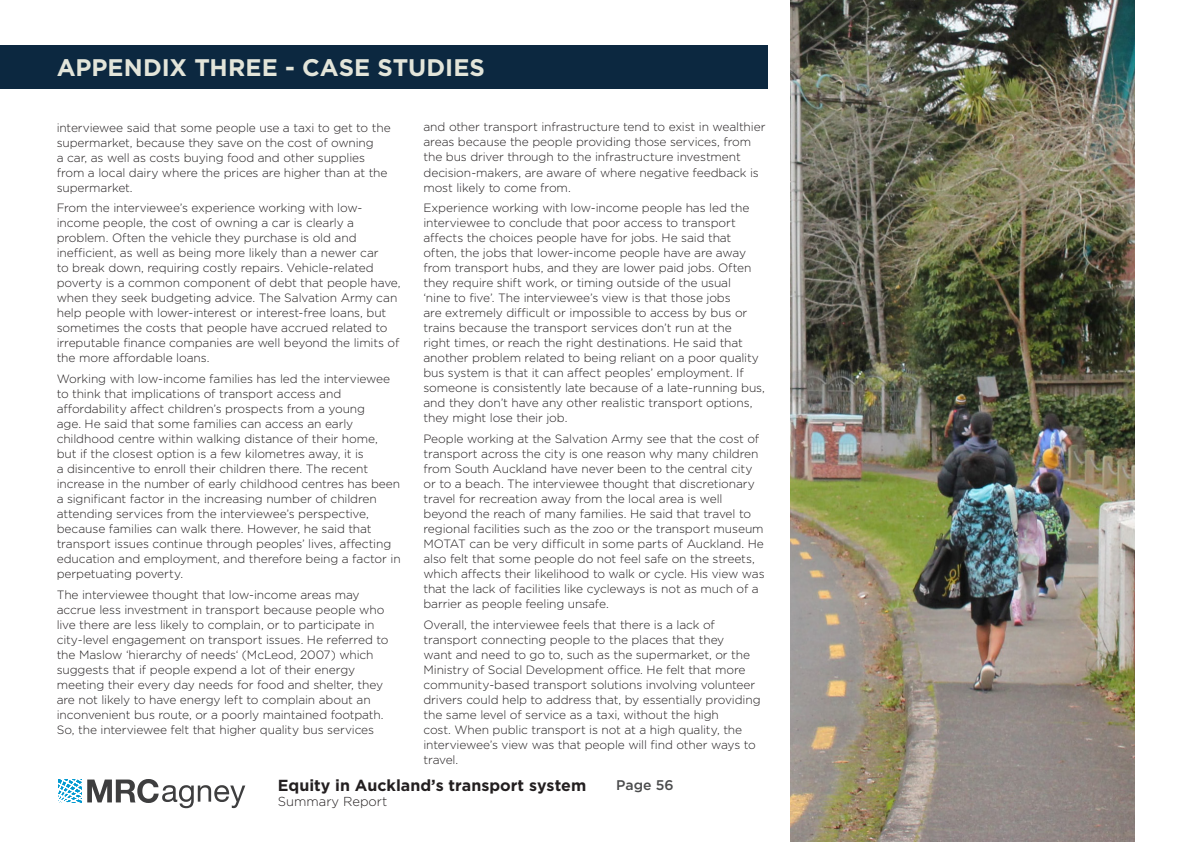
<style>
.page{position:relative;width:1191px;height:842px;background:#fff}
.page>*{position:absolute;margin:0;border:0;box-sizing:border-box;transform-origin:0 0}
.t1{font:700 24px "Gotham";color:#e3e5da}
.t2{font:700 16px "Gotham";color:#231f20}
.t3{font:500 14px "Gotham";color:#4b4c4d}
.t4{font:300 13px "Gotham";color:#231f20}
.Body{font:300 12px/15px "Gotham";letter-spacing:-.01em;color:#231f20}
</style>
<div class="page">
<svg style="left:58px;top:779px;width:187px;height:29px"></svg>
<div style="left:0;top:45px;width:767px;height:44px;background:#0c2840"></div>
<img style="left:790px;top:0;width:344px;height:842px">
<h1 class="t1" style="left:57px;top:54px;width:430px">APPENDIX THREE - CASE STUDIES</h1>
<p class="Body" style="left:57px;top:119px;width:335px">interviewee said that some people use a taxi to get to the supermarket, because they save on the cost of owning<br>a car, as well as costs buying food and other supplies from a local dairy where the prices are higher than at the supermarket.</p>
<p class="Body" style="left:57px;top:200px;width:345px">From the interviewee’s experience working with low&shy;income people, the cost of owning a car is clearly a problem. Often the vehicle they purchase is old and inefficient, as well as being more likely than a newer car<br>to break down, requiring costly repairs. Vehicle-related poverty is a common component of debt that people have, when they seek budgeting advice. The Salvation Army can help people with lower-interest or interest-free loans, but sometimes the costs that people have accrued related to irreputable finance companies are well beyond the limits of the more affordable loans.</p>
<p class="Body" style="left:57px;top:371px;width:345px">Working with low-income families has led the interviewee to think that implications of transport access and affordability affect children’s prospects from a young<br>age. He said that some families can access an early childhood centre within walking distance of their home, but if the closest option is a few kilometres away, it is<br>a disincentive to enroll their children there. The recent increase in the number of early childhood centres has been a significant factor in the increasing number of children attending services from the interviewee’s perspective, because families can walk there. However, he said that transport issues continue through peoples’ lives, affecting education and employment, and therefore being a factor in perpetuating poverty.</p>
<p class="Body" style="left:57px;top:586px;width:333px">The interviewee thought that low-income areas may accrue less investment in transport because people who live there are less likely to complain, or to participate in city-level engagement on transport issues. He referred to the Maslow ‘hierarchy of needs‘ (McLeod, 2007) which suggests that if people expend a lot of their energy meeting their every day needs for food and shelter, they are not likely to have energy left to complain about an inconvenient bus route, or a poorly maintained footpath.<br>So, the interviewee felt that higher quality bus services</p>
<p class="Body" style="left:423px;top:119px;width:343px">and other transport infrastructure tend to exist in wealthier areas because the people providing those services, from the bus driver through to the infrastructure investment decision-makers, are aware of where negative feedback is most likely to come from.</p>
<p class="Body" style="left:423px;top:200px;width:343px">Experience working with low-income people has led the interviewee to conclude that poor access to transport affects the choices people have for jobs. He said that often, the jobs that lower-income people have are away from transport hubs, and they are lower paid jobs. Often they require shift work, or timing outside of the usual<br>‘nine to five’. The interviewee’s view is that those jobs<br>are extremely difficult or impossible to access by bus or trains because the transport services don’t run at the<br>right times, or reach the right destinations. He said that another problem related to being reliant on a poor quality bus system is that it can affect peoples’ employment. If someone is consistently late because of a late-running bus, and they don’t have any other realistic transport options, they might lose their job.</p>
<p class="Body" style="left:423px;top:431px;width:343px">People working at the Salvation Army see that the cost of transport across the city is one reason why many children from South Auckland have never been to the central city or to a beach. The interviewee thought that discretionary travel for recreation away from the local area is well beyond the reach of many families. He said that travel to regional facilities such as the zoo or the transport museum MOTAT can be very difficult in some parts of Auckland. He also felt that some people do not feel safe on the streets, which affects their likelihood to walk or cycle. His view was that the lack of facilities like cycleways is not as much of a barrier as people feeling unsafe.</p>
<p class="Body" style="left:423px;top:616px;width:338px">Overall, the interviewee feels that there is a lack of transport connecting people to the places that they<br>want and need to go to, such as the supermarket, or the Ministry of Social Development office. He felt that more community-based transport solutions involving volunteer drivers could help to address that, by essentially providing the same level of service as a taxi, without the high<br>cost. When public transport is not at a high quality, the interviewee’s view was that people will find other ways to travel.</p>
<h2 class="t2" style="left:278px;top:776px;width:310px">Equity in Auckland’s transport system</h2>
<p class="t4" style="left:278px;top:793px;width:111px">Summary Report</p>
<p class="t3" style="left:616px;top:776px;width:59px">Page 56</p>
</div>
